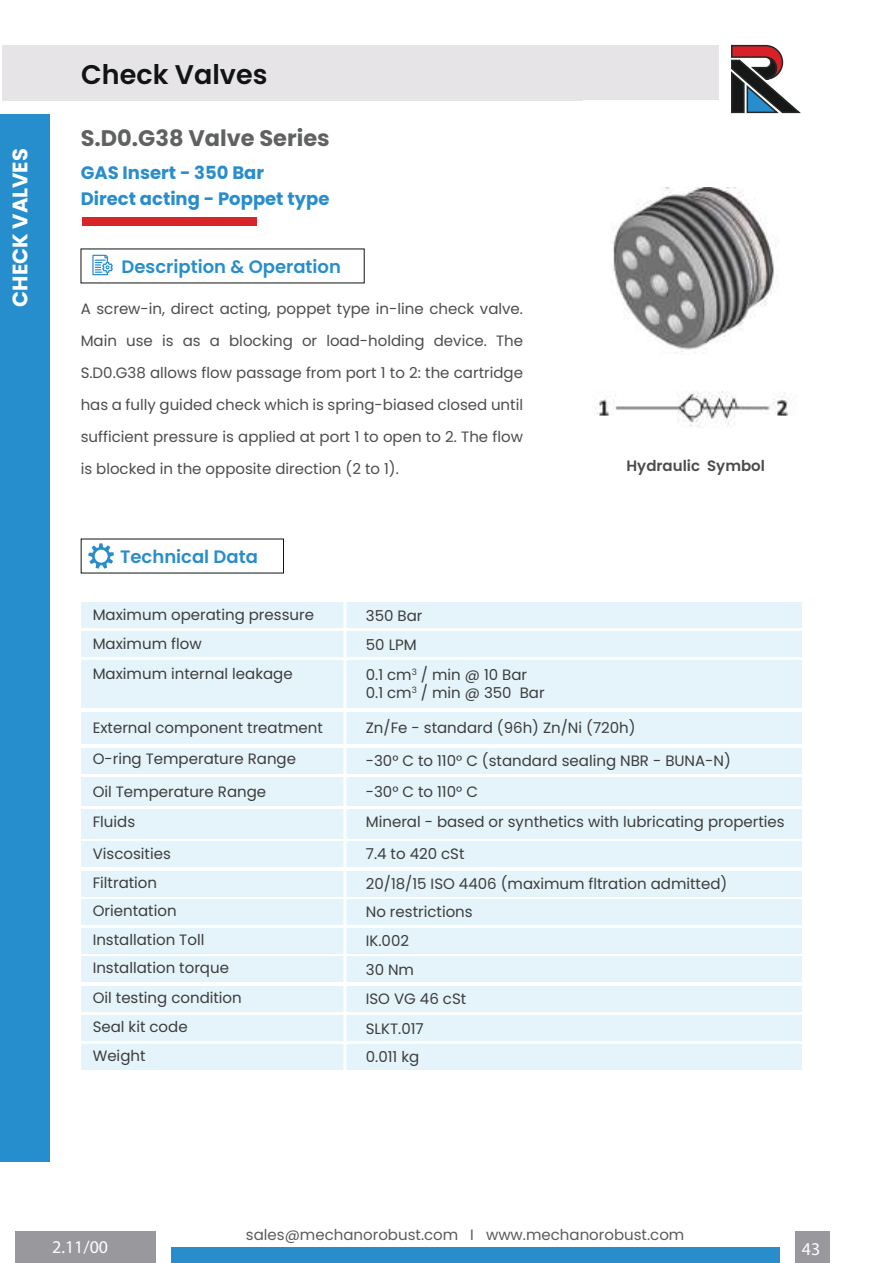
<style>
.page{position:relative;width:893px;height:1263px;background:#fff}
.page>*{position:absolute;margin:0;border:0;box-sizing:border-box;transform-origin:0 0}
.t1{font:600 27px "Poppins";color:#121314}
.t2{font:700 22.5px "Poppins";color:#606261}
.t3{font:700 21px "Poppins";color:#fff}
.t4{font:700 18px "Poppins";color:#298dcc}
.t5{font:600 18px "Poppins";color:#278ecd}
.t6{font:600 18px "Poppins";color:#298dcc}
.t7{font:18px "Myriad Pro";color:#fff}
.t8{font:15px/29.4px "Poppins";color:#3c3d3e}
.t9{font:15px/32.1px "Poppins";color:#4e4b4c;text-align:justify}
.t10{font:15px "Poppins";color:#595b5c}
.t11{font:600 15px "Poppins";color:#4e4b4c}
</style>
<div class="page">
<div style="left:82px;top:218px;width:175px;height:8px;background:#d82529"></div>
<div style="left:81px;top:602px;width:720px;height:25px;background:#e5f4fa"></div>
<div style="left:81px;top:631px;width:720px;height:26px;background:#e5f4fa"></div>
<div style="left:81px;top:661px;width:720px;height:47px;background:#e5f4fa"></div>
<div style="left:81px;top:712px;width:720px;height:32px;background:#e5f4fa"></div>
<div style="left:81px;top:809px;width:720px;height:29px;background:#e5f4fa"></div>
<div style="left:81px;top:842px;width:720px;height:25px;background:#e5f4fa"></div>
<div style="left:81px;top:748px;width:720px;height:25px;background:#e5f4fa"></div>
<div style="left:81px;top:777px;width:720px;height:29px;background:#e5f4fa"></div>
<div style="left:81px;top:871px;width:720px;height:25px;background:#e5f4fa"></div>
<div style="left:81px;top:899px;width:720px;height:25px;background:#e5f4fa"></div>
<div style="left:81px;top:956px;width:720px;height:26px;background:#e5f4fa"></div>
<div style="left:81px;top:928px;width:720px;height:25px;background:#e5f4fa"></div>
<div style="left:81px;top:986px;width:720px;height:25px;background:#e5f4fa"></div>
<div style="left:81px;top:1015px;width:720px;height:26px;background:#e5f4fa"></div>
<div style="left:81px;top:1044px;width:720px;height:25px;background:#e5f4fa"></div>
<hr style="left:343px;top:541px;width:3px;height:536px;background:#fff">
<div style="left:2px;top:46px;width:717px;height:54px;background:#e6e4e6"></div>
<svg style="left:731px;top:44px;width:70px;height:70px"></svg>
<svg style="left:88px;top:543px;width:26px;height:26px"></svg>
<div style="left:171px;top:1247px;width:609px;height:15px;background:#298dcc"></div>
<div style="left:795px;top:1231px;width:35px;height:32px;background:#98989d"></div>
<div style="left:15px;top:1231px;width:140px;height:32px;background:#98989d"></div>
<svg style="left:92px;top:254px;width:21px;height:21px"></svg>
<img style="left:596px;top:391px;width:193px;height:37px">
<img style="left:611px;top:188px;width:167px;height:165px">
<div style="left:0;top:114px;width:50px;height:1047px;background:#278ecd"></div>
<h3 class="t3" style="left:8px;top:307px;width:160px;rotate:-90deg">CHECK VALVES</h3>
<h1 class="t1" style="left:51px;top:59px;width:120px">Solenoid</h1>
<h1 class="t1" style="left:81px;top:59px;width:188px">Check Valves</h1>
<h2 class="t2" style="left:81px;top:125px;width:251px">S.D0.G38 Valve Series</h2>
<p class="t4" style="left:81px;top:162px;width:185px">GAS Insert - 350 Bar</p>
<p class="t4" style="left:81px;top:188px;width:250px">Direct acting - Poppet type</p>
<p class="t5" style="left:122px;top:256px;width:221px">Description &amp; Operation</p>
<p class="t9" style="left:81px;top:292px;width:444px">A screw-in, direct acting, poppet type in-line check valve.<br>Main use is as a blocking or load-holding device. The S.D0.G38 allows flow passage from port 1 to 2: the cartridge has a fully guided check which is spring-biased closed until sufficient pressure is applied at port 1 to open to 2. The flow is blocked in the opposite direction (2 to 1).</p>
<p class="t11" style="left:626px;top:457px;width:140px">Hydraulic Symbol</p>
<p class="t6" style="left:120px;top:546px;width:139px">Technical Data</p>
<p class="t8" style="left:93px;top:600px;width:223px">Maximum operating pressure<br>Maximum flow<br>Maximum internal leakage</p>
<p class="t8" style="left:93px;top:713px;width:232px">External component treatment</p>
<p class="t8" style="left:366px;top:601px;width:58px;line-height:29px">350 Bar<br>50 LPM</p>
<p class="t8" style="left:366px;top:666px;width:180px;line-height:18px">0.1 cm<sup>3</sup> / min @ 10 Bar<br>0.1 cm<sup>3</sup> / min @ 350 Bar</p>
<p class="t8" style="left:366px;top:713px;width:271px">Zn/Fe - standard (96h) Zn/Ni (720h)</p>
<p class="t8" style="left:93px;top:744px;width:205px">O-ring Temperature Range</p>
<p class="t8" style="left:366px;top:746px;width:367px">-30° C to 110° C (standard sealing NBR - BUNA-N)</p>
<p class="t8" style="left:93px;top:777px;width:175px">Oil Temperature Range</p>
<p class="t8" style="left:366px;top:777px;width:114px">-30° C to 110° C</p>
<p class="t8" style="left:93px;top:807px;width:44px">Fluids</p>
<p class="t8" style="left:366px;top:807px;width:420px">Mineral - based or synthetics with lubricating properties</p>
<p class="t8" style="left:93px;top:839px;width:80px">Viscosities</p>
<p class="t8" style="left:366px;top:839px;width:100px">7.4 to 420 cSt</p>
<p class="t8" style="left:93px;top:868px;width:66px">Filtration</p>
<p class="t8" style="left:366px;top:869px;width:363px">20/18/15 ISO 4406 (maximum fltration admitted)</p>
<p class="t8" style="left:93px;top:896px;width:85px">Orientation</p>
<p class="t8" style="left:366px;top:897px;width:108px">No restrictions</p>
<p class="t8" style="left:93px;top:925px;width:113px">Installation Toll</p>
<p class="t8" style="left:366px;top:926px;width:45px">IK.002</p>
<p class="t8" style="left:93px;top:953px;width:138px">Installation torque</p>
<p class="t8" style="left:366px;top:955px;width:50px">30 Nm</p>
<p class="t8" style="left:93px;top:983px;width:151px">Oil testing condition</p>
<p class="t8" style="left:366px;top:984px;width:102px">ISO VG 46 cSt</p>
<p class="t8" style="left:93px;top:1012px;width:96px">Seal kit code</p>
<p class="t8" style="left:366px;top:1014px;width:59px">SLKT.017</p>
<p class="t8" style="left:93px;top:1041px;width:54px">Weight</p>
<p class="t8" style="left:366px;top:1042px;width:55px">0.011 kg</p>
<p class="t10" style="left:246px;top:1225px;width:440px">sales@mechanorobust.com I www.mechanorobust.com</p>
<p class="t7" style="left:52px;top:1236px;width:58px">2.11/00</p>
<p class="t7" style="left:802px;top:1237px;width:20px">43</p>
</div>
